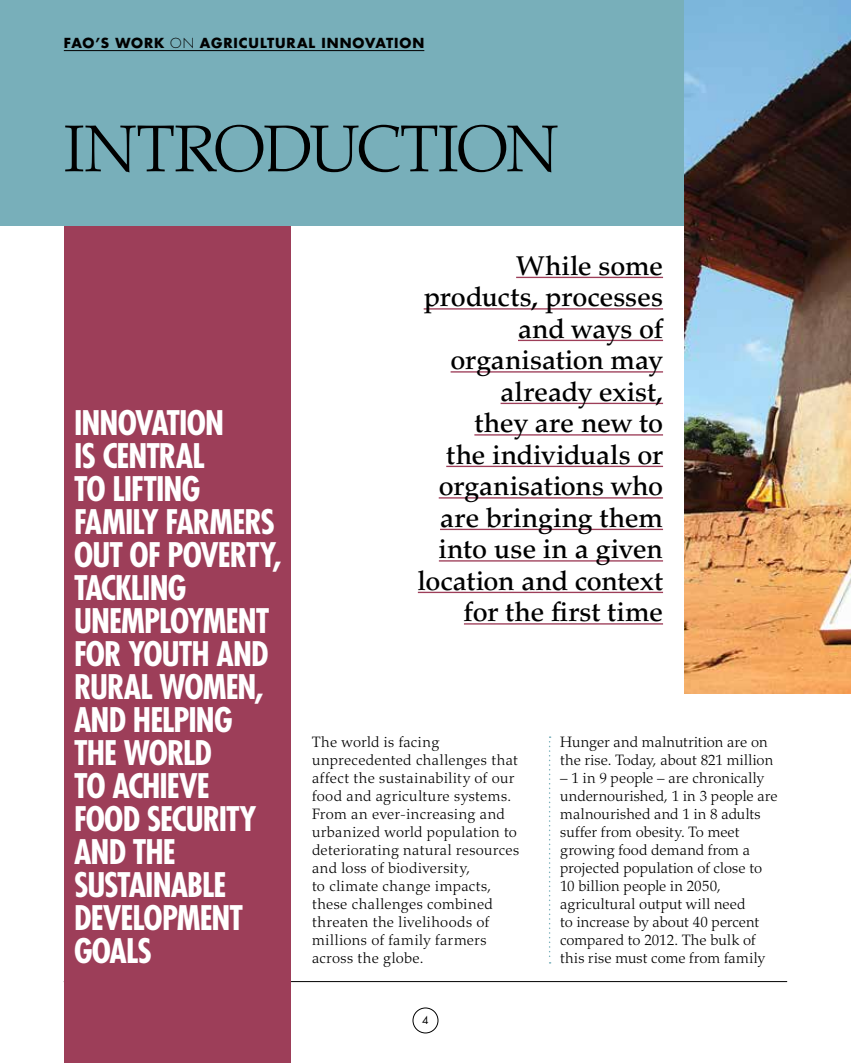
<style>
.page{position:relative;width:851px;height:1063px;background:#fff}
.page>*{position:absolute;margin:0;border:0;box-sizing:border-box;transform-origin:0 0}
.t1{font:300 66px "Palatino LT Std";letter-spacing:-.045em;color:#000}
.t2{font:700 condensed 33px/33px "Futura Std";letter-spacing:-.03em;color:#fff}
.t3{font:500 27px/31.5px "Palatino LT Std";letter-spacing:-.005em;color:#000;text-align:right}
.t4{font:300 15px/18px "Palatino LT Std";letter-spacing:.01em;color:#000}
.t5{font:700 13.5px "Futura Std";letter-spacing:.07em;color:#000}
.t6{font:10.5px "Futura Std";color:#000}
.s1{font-weight:300}
</style>
<div class="page">
<div style="left:412px;top:1008px;width:26px;height:25px;border:1px solid #000;border-radius:50%"></div>
<hr style="left:64px;top:981px;width:723px;height:1px;background:#000">
<div style="left:64px;top:225px;width:227px;height:838px;background:#9d3e59"></div>
<div style="left:0;top:0;width:850px;height:225px;background:#78afba"></div>
<svg style="left:549px;top:736px;width:1px;height:228px"></svg>
<img style="left:684px;top:0;width:166px;height:693px">
<hr style="left:516px;top:277px;width:147px;height:1px;background:#9d3e59">
<hr style="left:423px;top:308px;width:240px;height:2px;background:#9d3e59">
<hr style="left:518px;top:340px;width:145px;height:1px;background:#9d3e59">
<hr style="left:450px;top:371px;width:213px;height:2px;background:#9d3e59">
<hr style="left:500px;top:403px;width:163px;height:1px;background:#9d3e59">
<hr style="left:474px;top:434px;width:189px;height:2px;background:#9d3e59">
<hr style="left:446px;top:466px;width:217px;height:1px;background:#9d3e59">
<hr style="left:438px;top:497px;width:225px;height:2px;background:#9d3e59">
<hr style="left:440px;top:529px;width:223px;height:1px;background:#9d3e59">
<hr style="left:439px;top:560px;width:224px;height:2px;background:#9d3e59">
<hr style="left:418px;top:592px;width:245px;height:1px;background:#9d3e59">
<hr style="left:464px;top:623px;width:199px;height:2px;background:#9d3e59">
<hr style="left:64px;top:50px;width:360px;height:1px;background:#000">
<p class="t5" style="left:64px;top:34px;width:362px">FAO’S WORK <span class="s1">on</span> AGRICULTURAL INNOVATION</p>
<h1 class="t1" style="left:64px;top:111px;width:496px">introduction</h1>
<h2 class="t2" style="left:74px;top:406px;width:209px">INNOVATION<br>IS CENTRAL<br>TO LIFTING<br>FAMILY FARMERS<br>OUT OF POVERTY,<br>TACKLING<br>UNEMPLOYMENT<br>FOR YOUTH AND<br>RURAL WOMEN,<br>AND HELPING<br>THE WORLD<br>TO ACHIEVE<br>FOOD SECURITY<br>AND THE<br>SUSTAINABLE<br>DEVELOPMENT<br>GOALS</h2>
<h3 class="t3" style="left:418px;top:250px;width:247px">While some products, processes and ways of organisation may already exist,<br>they are new to<br>the individuals or organisations who are bringing them into use in a given location and context for the first time</h3>
<p class="t4" style="left:312px;top:733px;width:209px">The world is facing unprecedented challenges that affect the sustainability of our food and agriculture systems.<br>From an ever-increasing and urbanized world population to deteriorating natural resources and loss of biodiversity,<br>to climate change impacts, these challenges combined threaten the livelihoods of millions of family farmers across the globe.</p>
<p class="t4" style="left:560px;top:733px;width:214px">Hunger and malnutrition are on the rise. Today, about 821 million</p>
<p class="t4" style="left:560px;top:769px;width:219px">– 1 in 9 people – are chronically undernourished, 1 in 3 people are malnourished and 1 in 8 adults suffer from obesity. To meet growing food demand from a projected population of close to<br>10 billion people in 2050, agricultural output will need<br>to increase by about 40 percent compared to 2012. The bulk of this rise must come from family</p>
<p class="t6" style="left:422px;top:1014px;width:8px">4</p>
</div>
